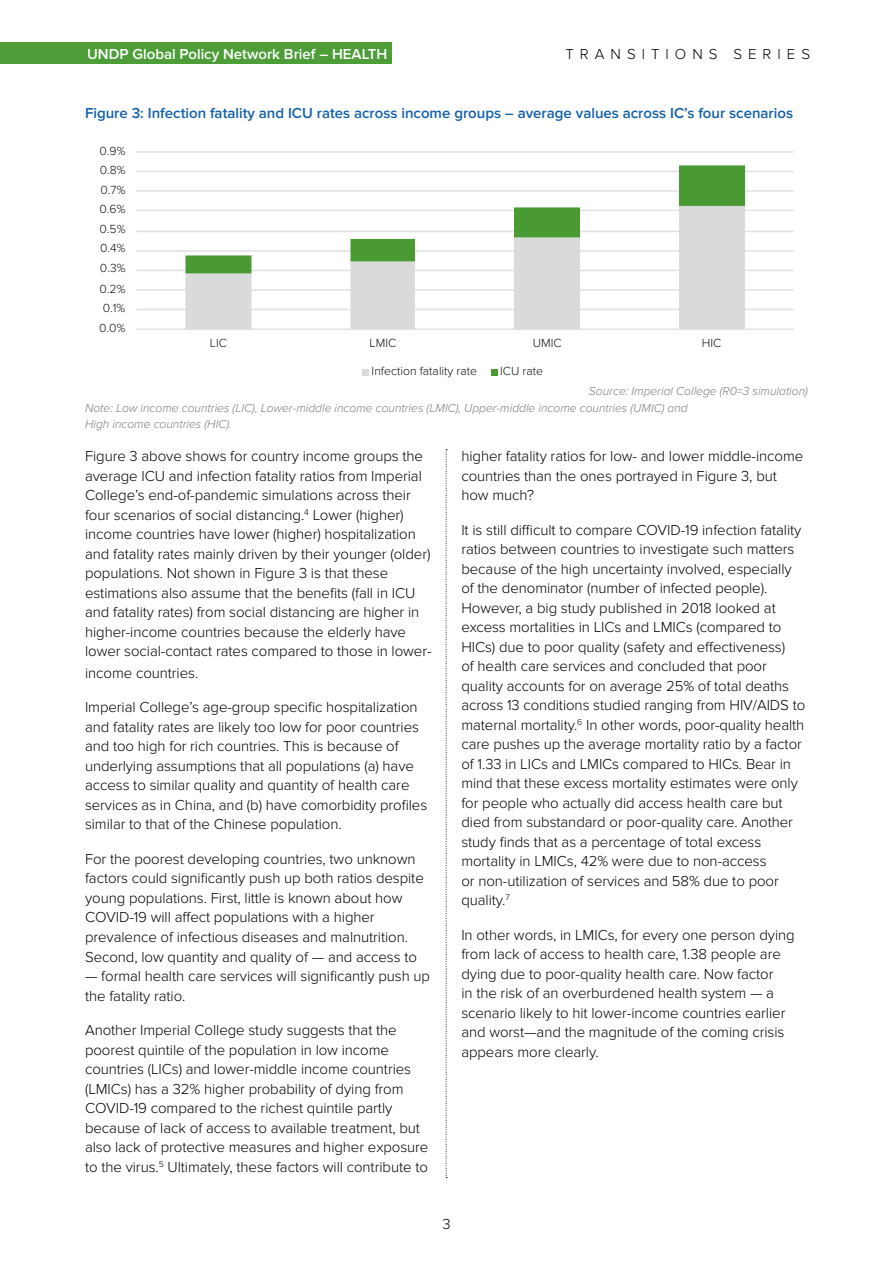
<style>
.page{position:relative;width:893px;height:1263px;background:#fff}
.page>*{position:absolute;margin:0;border:0;box-sizing:border-box;transform-origin:0 0}
.t1{font:300 15px/19.5px "Proxima Nova";letter-spacing:-.005em;color:#000}
.t2{font:600 15px "Proxima Nova";color:#1260aa}
.t3{font:600 15px "Proxima Nova";color:#fff}
.t4{font:300 15px "Proxima Nova";letter-spacing:.4em;color:#000}
.t5{font:300 12.15px "Proxima Nova";color:#13110c}
.t6{font:italic 300 12px/16.5px "Proxima Nova";color:#7c7b7b}
</style>
<div class="page">
<div style="left:87px;top:43px;width:304px;height:21px;background:#4d9e38"></div>
<div style="left:0;top:43px;width:87px;height:21px;background:#4d9e38"></div>
<svg style="left:446px;top:449px;width:1px;height:729px"></svg>
<hr style="left:136px;top:309px;width:658px;height:1px;background:#e2e0e0">
<hr style="left:136px;top:289px;width:658px;height:2px;background:#e2e0e0">
<hr style="left:136px;top:270px;width:658px;height:1px;background:#e2e0e0">
<hr style="left:136px;top:250px;width:658px;height:2px;background:#e2e0e0">
<hr style="left:136px;top:231px;width:658px;height:1px;background:#e2e0e0">
<hr style="left:136px;top:210px;width:658px;height:1px;background:#e2e0e0">
<hr style="left:136px;top:190px;width:658px;height:2px;background:#e2e0e0">
<hr style="left:136px;top:171px;width:658px;height:1px;background:#e2e0e0">
<hr style="left:136px;top:151px;width:658px;height:2px;background:#e2e0e0">
<svg style="left:185px;top:273px;width:560px;height:55px"></svg>
<svg style="left:185px;top:165px;width:560px;height:108px"></svg>
<hr style="left:136px;top:328px;width:658px;height:2px;background:#e2e0e0">
<div style="left:362px;top:369px;width:7px;height:7px;background:#dadada"></div>
<div style="left:491px;top:369px;width:6px;height:7px;background:#4a9a34"></div>
<p class="t3" style="left:87px;top:45px;width:302px">UNDP Global Policy Network Brief – HEALTH</p>
<p class="t4" style="left:565px;top:45px;width:246px">TRANSITIONS SERIES</p>
<p class="t2" style="left:85px;top:105px;width:709px">Figure 3: Infection fatality and ICU rates across income groups – average values across IC’s four scenarios</p>
<p class="t5" style="left:100px;top:144px;width:27px">0.9%</p>
<p class="t5" style="left:100px;top:163px;width:27px">0.8%</p>
<p class="t5" style="left:100px;top:183px;width:26px">0.7%</p>
<p class="t5" style="left:99px;top:202px;width:27px">0.6%</p>
<p class="t5" style="left:100px;top:222px;width:27px">0.5%</p>
<p class="t5" style="left:100px;top:241px;width:27px">0.4%</p>
<p class="t5" style="left:100px;top:261px;width:27px">0.3%</p>
<p class="t5" style="left:100px;top:282px;width:27px">0.2%</p>
<p class="t5" style="left:103px;top:301px;width:24px">0.1%</p>
<p class="t5" style="left:99px;top:321px;width:28px">0.0%</p>
<p class="t5" style="left:210px;top:336px;width:19px">LIC</p>
<p class="t5" style="left:370px;top:336px;width:28px">LMIC</p>
<p class="t5" style="left:533px;top:336px;width:30px">UMIC</p>
<p class="t5" style="left:702px;top:336px;width:21px">HIC</p>
<p class="t5" style="left:372px;top:364px;width:107px">Infection fatality rate</p>
<p class="t5" style="left:500px;top:364px;width:44px">ICU rate</p>
<p class="t6" style="left:85px;top:383px;width:724px;text-indent:504px">Source: Imperial College (R0=3 simulation)<br>Note: Low income countries (LIC), Lower-middle income countries (LMIC), Upper-middle income countries (UMIC) and<br>High income countries (HIC).</p>
<p class="t1" style="left:85px;top:447px;width:348px">Figure 3 above shows for country income groups the average ICU and infection fatality ratios from Imperial College’s end-of-pandemic simulations across their four scenarios of social distancing.<sup>4</sup> Lower (higher) income countries have lower (higher) hospitalization and fatality rates mainly driven by their younger (older) populations. Not shown in Figure 3 is that these estimations also assume that the benefits (fall in ICU and fatality rates) from social distancing are higher in higher-income countries because the elderly have lower social-contact rates compared to those in lower-</p>
<p class="t1" style="left:85px;top:663px;width:115px">income countries.</p>
<p class="t1" style="left:85px;top:698px;width:344px">Imperial College’s age-group specific hospitalization and fatality rates are likely too low for poor countries and too high for rich countries. This is because of underlying assumptions that all populations (a) have access to similar quality and quantity of health care services as in China, and (b) have comorbidity profiles similar to that of the Chinese population.</p>
<p class="t1" style="left:85px;top:849px;width:340px">For the poorest developing countries, two unknown factors could significantly push up both ratios despite young populations. First, little is known about how COVID‑19 will affect populations with a higher prevalence of infectious diseases and malnutrition.<br>Second, low quantity and quality of — and access to</p>
<p class="t1" style="left:85px;top:966px;width:347px">— formal health care services will significantly push up the fatality ratio.</p>
<p class="t1" style="left:85px;top:1020px;width:345px">Another Imperial College study suggests that the poorest quintile of the population in low income countries (LICs) and lower-middle income countries (LMICs) has a 32% higher probability of dying from COVID‑19 compared to the richest quintile partly because of lack of access to available treatment, but also lack of protective measures and higher exposure to the virus.<sup>5</sup> Ultimately, these factors will contribute to</p>
<p class="t1" style="left:461px;top:447px;width:343px">higher fatality ratios for low- and lower middle-income countries than the ones portrayed in Figure 3, but how much?</p>
<p class="t1" style="left:461px;top:520px;width:345px">It is still difficult to compare COVID‑19 infection fatality ratios between countries to investigate such matters because of the high uncertainty involved, especially of the denominator (number of infected people).<br>However, a big study published in 2018 looked at excess mortalities in LICs and LMICs (compared to HICs) due to poor quality (safety and effectiveness)<br>of health care services and concluded that poor quality accounts for on average 25% of total deaths across 13 conditions studied ranging from HIV/AIDS to maternal mortality.<sup>6</sup> In other words, poor-quality health care pushes up the average mortality ratio by a factor of 1.33 in LICs and LMICs compared to HICs. Bear in mind that these excess mortality estimates were only for people who actually did access health care but died from substandard or poor-quality care. Another study finds that as a percentage of total excess mortality in LMICs, 42% were due to non‑access<br>or non-utilization of services and 58% due to poor quality.<sup>7</sup></p>
<p class="t1" style="left:461px;top:925px;width:335px">In other words, in LMICs, for every one person dying from lack of access to health care, 1.38 people are dying due to poor-quality health care. Now factor<br>in the risk of an overburdened health system — a scenario likely to hit lower-income countries earlier and worst—and the magnitude of the coming crisis appears more clearly.</p>
<p class="t1" style="left:442px;top:1214px;width:10px">3</p>
</div>
